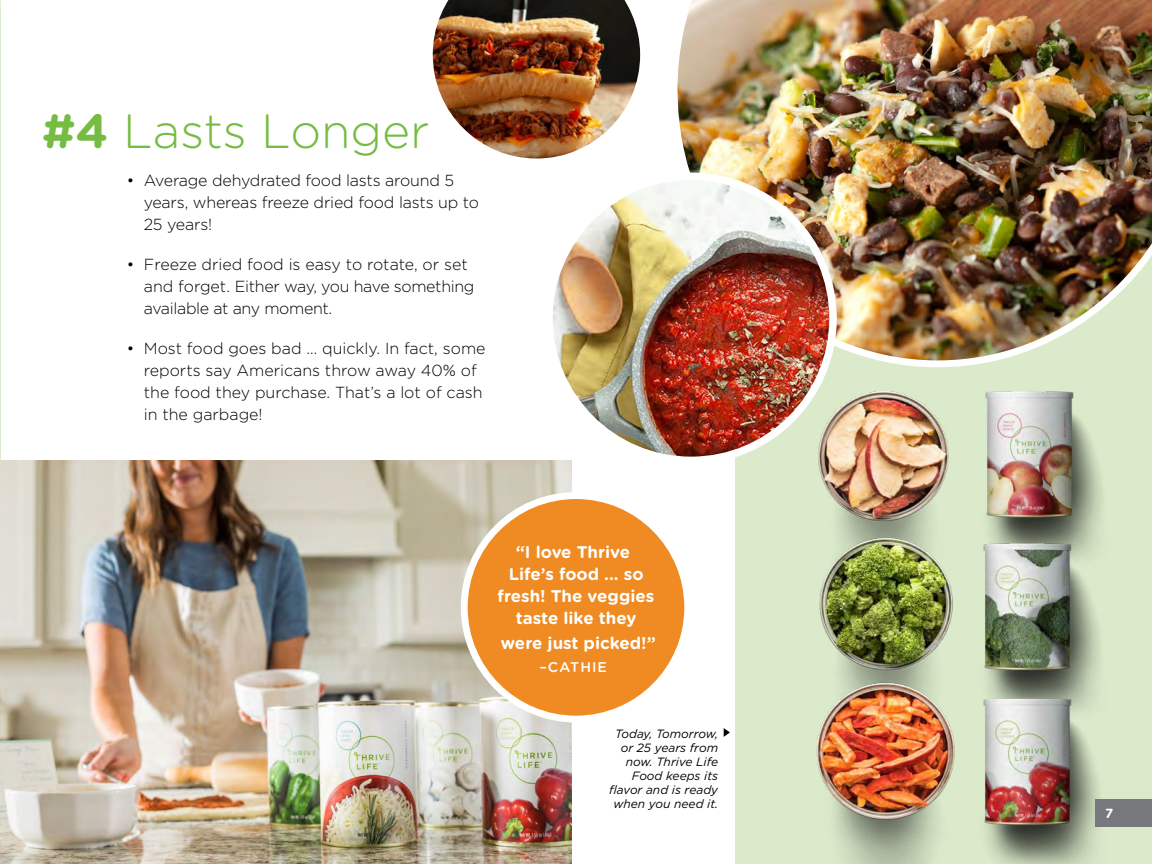
<style>
.page{position:relative;width:1152px;height:864px;background:#fff}
.page>*{position:absolute;margin:0;border:0;box-sizing:border-box;transform-origin:0 0}
.t1{font:300 48px "Gotham Rounded";color:#76bc43}
.t2{font:700 16.8px/22.2px "Gotham Rounded";color:#fff;text-align:center}
.t3{font:300 16px/22px "Gotham";letter-spacing:-.01em;color:#000}
.t4{font:500 14px "Gotham Rounded";letter-spacing:.075em;color:#fff}
.t5{font:700 13.2px "Gotham Rounded";color:#fff}
.t6{font:italic 12px/14px "Gotham";color:#000;text-align:right}
.s1{font-weight:700}
</style>
<div class="page">
<img style="left:0;top:0;width:1px;height:864px">
<div style="left:736px;top:128px;width:416px;height:736px;background:#daeaca"></div>
<img style="left:432px;top:0;width:209px;height:159px">
<img style="left:677px;top:0;width:475px;height:367px">
<img style="left:901px;top:322px;width:251px;height:153px">
<img style="left:983px;top:475px;width:119px;height:154px">
<img style="left:984px;top:629px;width:116px;height:235px">
<img style="left:549px;top:176px;width:284px;height:284px;border-radius:142px">
<div style="left:545px;top:173px;width:292px;height:291px;border:7px solid #fff;border-radius:50%"></div>
<img style="left:798px;top:383px;width:179px;height:147px">
<img style="left:819px;top:530px;width:134px;height:139px">
<img style="left:816px;top:669px;width:171px;height:195px">
<img style="left:0;top:461px;width:572px;height:403px">
<svg style="left:724px;top:728px;width:6px;height:9px"></svg>
<div style="left:464px;top:496px;width:224px;height:223px;background:#ef8b22;border-radius:50%"></div>
<div style="left:461px;top:492px;width:230px;height:231px;border:7px solid #fff;border-radius:50%"></div>
<div style="left:1096px;top:799px;width:56px;height:28px;background:#77787b"></div>
<h1 class="t1" style="left:42px;top:99px;width:389px"><span class="s1">#4</span> Lasts Longer</h1>
<p class="t3" style="left:144px;top:169px;width:337px;text-indent:-17px">• Average dehydrated food lasts around 5 years, whereas freeze dried food lasts up to<br>25 years!</p>
<p class="t3" style="left:144px;top:253px;width:332px;text-indent:-17px">• Freeze dried food is easy to rotate, or set and forget. Either way, you have something available at any moment.</p>
<p class="t3" style="left:144px;top:337px;width:343px;text-indent:-17px">• Most food goes bad … quickly. In fact, some reports say Americans throw away 40% of the food they purchase. That’s a lot of cash in the garbage!</p>
<p class="t2" style="left:498px;top:540px;width:158px">“I love Thrive<br>Life’s food ... so fresh! The veggies taste like they</p>
<p class="t2" style="left:501px;top:632px;width:157px">were just picked!”</p>
<p class="t4" style="left:539px;top:657px;width:69px">–CATHIE</p>
<p class="t6" style="left:609px;top:727px;width:110px">Today, Tomorrow, or 25 years from now. Thrive Life<br>Food keeps its flavor and is ready when you need it.</p>
<p class="t5" style="left:1105px;top:804px;width:10px">7</p>
</div>
